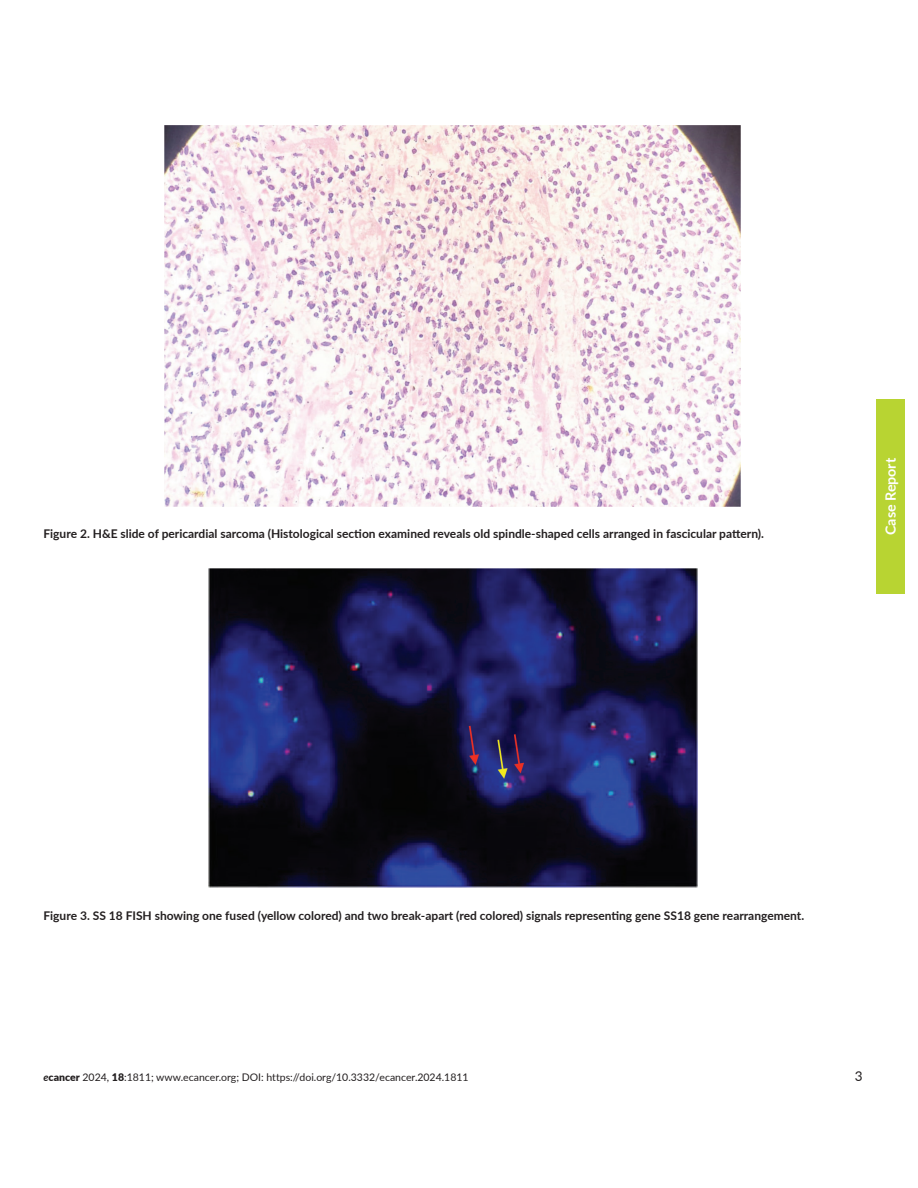
<style>
.page{position:relative;width:918px;height:1188px;background:#fff}
.page>*{position:absolute;margin:0;border:0;box-sizing:border-box;transform-origin:0 0}
.t1{font:700 14.25px "Lato";color:#fff}
.t2{font:13.5px "Lato";color:#231f20}
.t3{font:700 12px "Lato";color:#231f20}
.t4{font:10.5px "Lato";color:#231f20}
.s1{font-weight:700;font-style:italic}
.s2{font-weight:900}
</style>
<div class="page">
<div style="left:876px;top:399px;width:29px;height:195px;background:#b8d432"></div>
<img style="left:165px;top:126px;width:576px;height:380px">
<img style="left:209px;top:569px;width:488px;height:318px">
<p class="t3" style="left:44px;top:525px;width:722px">Figure 2. H&amp;E slide of pericardial sarcoma (Histological section examined reveals old spindle-shaped cells arranged in fascicular pattern).</p>
<p class="t1" style="left:880px;top:535px;width:79px;rotate:-90deg">Case Report</p>
<p class="t3" style="left:44px;top:906px;width:762px">Figure 3. SS 18 FISH showing one fused (yellow colored) and two break-apart (red colored) signals representing gene SS18 gene rearrangement.</p>
<p class="t4" style="left:44px;top:1070px;width:427px"><span class="s1">e</span><span class="s2">cancer</span> 2024, <span class="s2">18</span>:1811; www.ecancer.org; DOI: https://doi.org/10.3332/ecancer.2024.1811</p>
<p class="t2" style="left:855px;top:1067px;width:9px">3</p>
</div>
